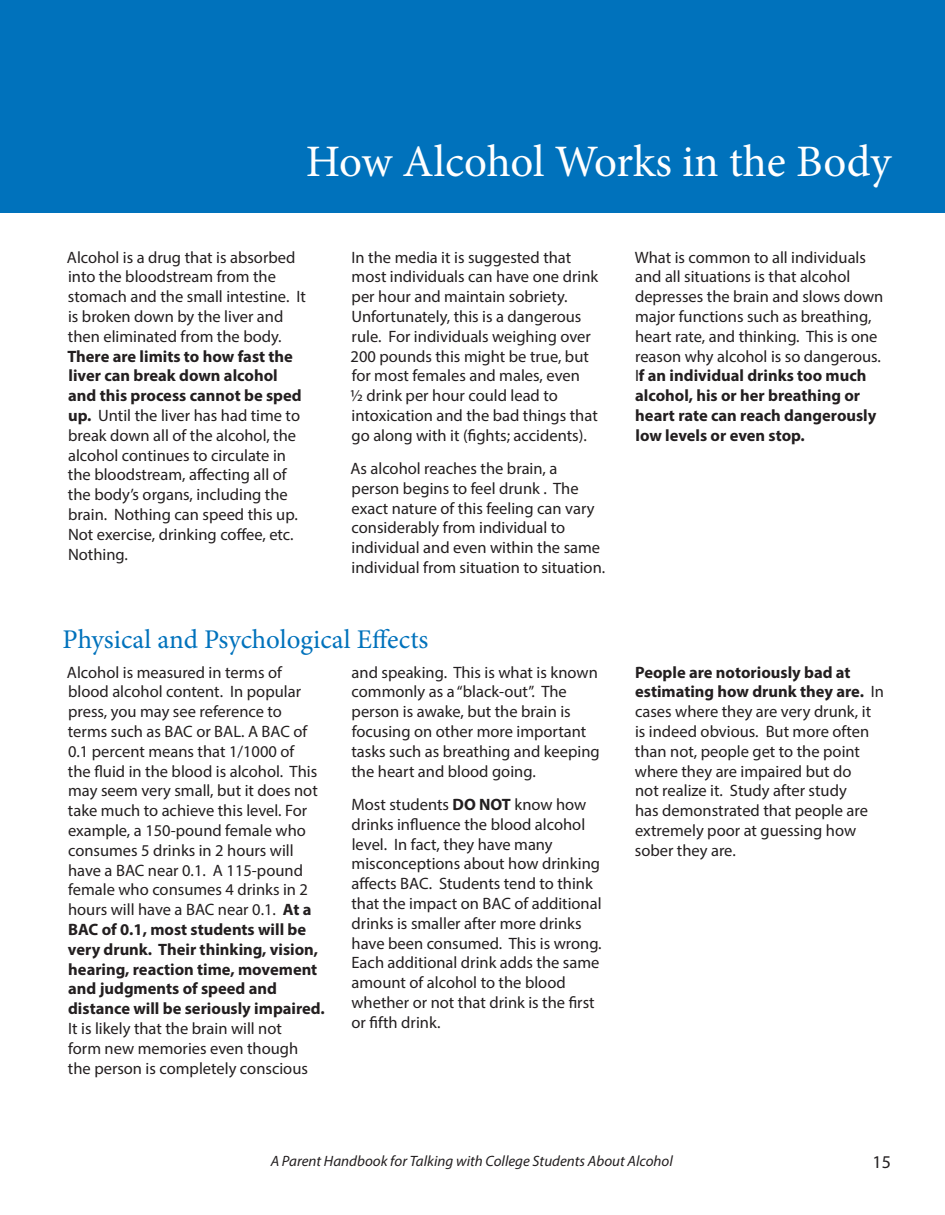
<style>
.page{position:relative;width:945px;height:1215px;background:#fff}
.page>*{position:absolute;margin:0;border:0;box-sizing:border-box;transform-origin:0 0}
.t1{font:45px "Minion Pro";letter-spacing:-.005em;color:#fff}
.SubTitle{font:27px "Minion Pro";color:#0072bc}
.t2{font:18px "Myriad Pro";color:#231f20}
.Body{font:16.5px/19.8px "Myriad Pro";color:#231f20}
.t3{font:italic 15px "Myriad Pro";color:#231f20}
.s1{font-weight:700}
</style>
<div class="page">
<div style="left:14px;top:0;width:931px;height:212px;background:#0072bc"></div>
<div style="left:0;top:0;width:14px;height:212px;background:#0072bc"></div>
<p class="t1" style="left:306px;top:131px;width:587px">How Alcohol Works in the Body</p>
<p class="Body" style="left:67px;top:247px;width:241px">Alcohol is a drug that is absorbed into the bloodstream from the stomach and the small intestine. It is broken down by the liver and then eliminated from the body.<br><span class="s1">There are limits to how fast the liver can break down alcohol and this process cannot be sped up.</span> Until the liver has had time to break down all of the alcohol, the alcohol continues to circulate in the bloodstream, affecting all of the body’s organs, including the brain. Nothing can speed this up.<br>Not exercise, drinking coffee, etc.<br>Nothing.</p>
<p class="Body" style="left:351px;top:247px;width:249px">In the media it is suggested that most individuals can have one drink per hour and maintain sobriety.<br>Unfortunately, this is a dangerous rule. For individuals weighing over 200 pounds this might be true, but for most females and males, even<br>½ drink per hour could lead to intoxication and the bad things that go along with it (fights; accidents).</p>
<p class="Body" style="left:350px;top:458px;width:256px">As alcohol reaches the brain, a person begins to feel drunk . The exact nature of this feeling can vary considerably from individual to individual and even within the same individual from situation to situation.</p>
<p class="SubTitle" style="left:63px;top:621px;width:367px">Physical and Psychological Effects</p>
<p class="Body" style="left:67px;top:662px;width:259px">Alcohol is measured in terms of blood alcohol content. In popular press, you may see reference to<br>terms such as BAC or BAL. A BAC of<br>0.1 percent means that 1/1000 of<br>the fluid in the blood is alcohol. This may seem very small, but it does not take much to achieve this level. For example, a 150-pound female who consumes 5 drinks in 2 hours will have a BAC near 0.1. A 115-pound female who consumes 4 drinks in 2 hours will have a BAC near 0.1. <span class="s1">At a<br>BAC of 0.1, most students will be very drunk. Their thinking, vision, hearing, reaction time, movement and judgments of speed and distance will be seriously impaired.<br></span>It is likely that the brain will not<br>form new memories even though<br>the person is completely conscious</p>
<p class="Body" style="left:351px;top:662px;width:250px">and speaking. This is what is known commonly as a “black-out”. The person is awake, but the brain is focusing on other more important tasks such as breathing and keeping the heart and blood going.</p>
<p class="Body" style="left:351px;top:794px;width:252px">Most students <span class="s1">DO NOT</span> know how drinks influence the blood alcohol level. In fact, they have many misconceptions about how drinking affects BAC. Students tend to think that the impact on BAC of additional drinks is smaller after more drinks have been consumed. This is wrong.<br>Each additional drink adds the same amount of alcohol to the blood whether or not that drink is the first or fifth drink.</p>
<p class="Body" style="left:635px;top:247px;width:250px">What is common to all individuals and all situations is that alcohol depresses the brain and slows down major functions such as breathing, heart rate, and thinking. This is one reason why alcohol is so dangerous.<br>I<span class="s1">f an individual drinks too much alcohol, his or her breathing or heart rate can reach dangerously low levels or even stop.</span></p>
<p class="Body" style="left:635px;top:662px;width:251px"><span class="s1">People are notoriously bad at estimating how drunk they are.</span> In cases where they are very drunk, it is indeed obvious. But more often than not, people get to the point where they are impaired but do<br>not realize it. Study after study<br>has demonstrated that people are extremely poor at guessing how sober they are.</p>
<p class="t3" style="left:271px;top:1151px;width:404px">A Parent Handbook for Talking with College Students About Alcohol</p>
<p class="t2" style="left:873px;top:1151px;width:20px">15</p>
</div>
